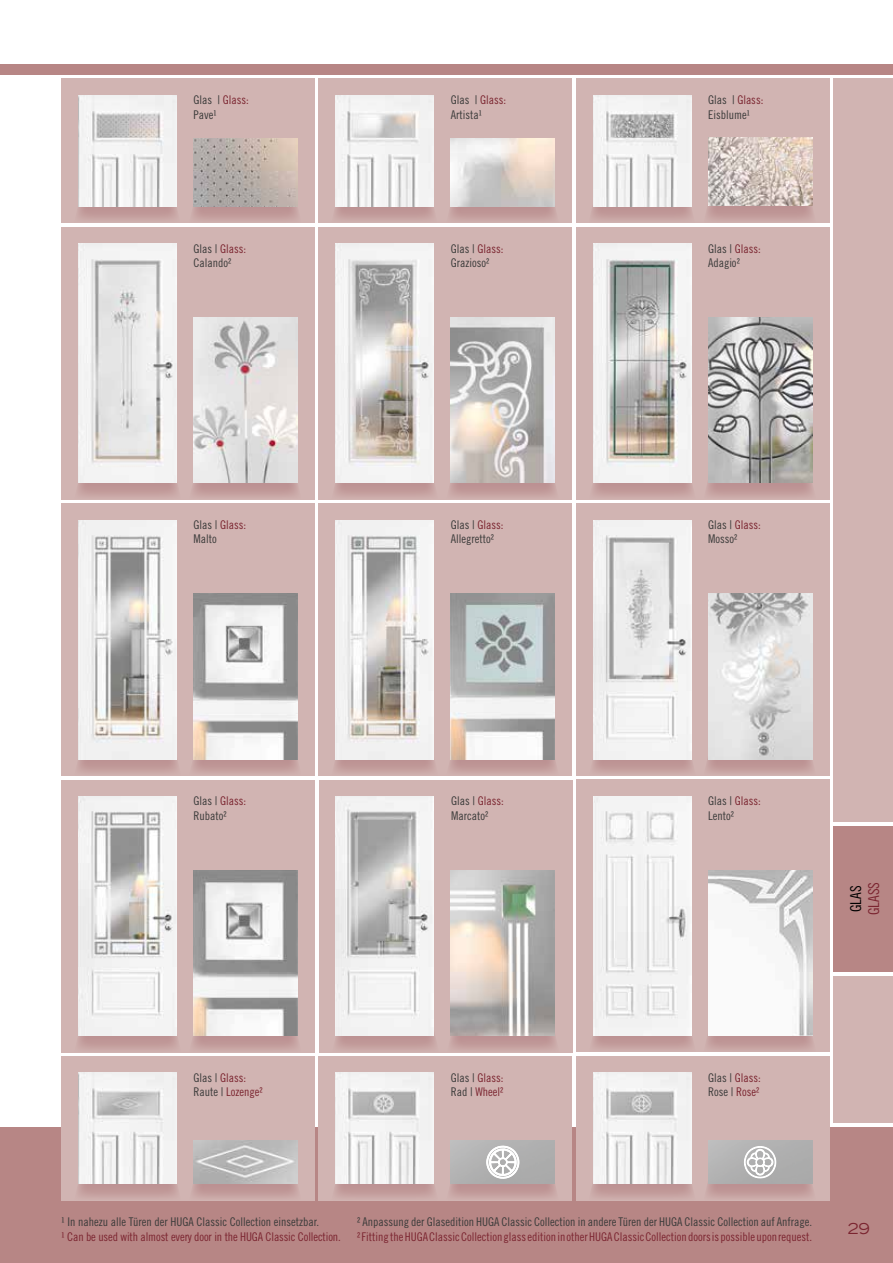
<style>
.page{position:relative;width:893px;height:1263px;background:#fff}
.page>*{position:absolute;margin:0;border:0;box-sizing:border-box;transform-origin:0 0}
.t1{font:15px "Trade Gothic LT Std Cn 18";color:#7b2530}
.t2{font:15px "Trade Gothic LT Std Cn 18";color:#000}
.t3{font:expanded 15px "Trade Gothic LT Std";color:#7b2530}
.t4{font:12px/14.4px "Trade Gothic LT Std Cn 18";color:#3b3b3a}
.t5{font:12px/14.4px "Trade Gothic LT Std Cn 18";color:#7b2530}
.s1{color:#7b2530}
.s2{color:#3b3b3a}
</style>
<div class="page">
<div style="left:0;top:1127px;width:893px;height:136px;background:#b78685"></div>
<div style="left:833px;top:976px;width:60px;height:147px;background:#d1b4b2"></div>
<div style="left:833px;top:826px;width:60px;height:145px;background:#b78685"></div>
<div style="left:833px;top:79px;width:60px;height:743px;background:#d1b4b2"></div>
<div style="left:0;top:64px;width:893px;height:10px;background:#b78685"></div>
<div style="left:319px;top:780px;width:253px;height:272px;background:#d1b4b2"></div>
<div style="left:62px;top:780px;width:253px;height:272px;background:#d1b4b2"></div>
<svg style="left:336px;top:1022px;width:99px;height:28px"></svg>
<svg style="left:78px;top:1022px;width:99px;height:28px"></svg>
<svg style="left:450px;top:1025px;width:105px;height:25px"></svg>
<svg style="left:193px;top:1036px;width:104px;height:14px"></svg>
<img style="left:451px;top:870px;width:104px;height:166px">
<img style="left:335px;top:796px;width:98px;height:240px">
<img style="left:79px;top:796px;width:97px;height:240px">
<div style="left:576px;top:780px;width:253px;height:272px;background:#d1b4b2"></div>
<svg style="left:593px;top:1022px;width:99px;height:27px"></svg>
<div style="left:62px;top:227px;width:253px;height:272px;background:#d1b4b2"></div>
<svg style="left:78px;top:469px;width:99px;height:28px"></svg>
<svg style="left:193px;top:483px;width:104px;height:14px"></svg>
<img style="left:193px;top:317px;width:105px;height:166px">
<div style="left:62px;top:503px;width:253px;height:273px;background:#d1b4b2"></div>
<svg style="left:78px;top:745px;width:99px;height:28px"></svg>
<svg style="left:193px;top:760px;width:105px;height:13px"></svg>
<img style="left:193px;top:593px;width:105px;height:167px">
<img style="left:193px;top:870px;width:105px;height:166px">
<svg style="left:707px;top:1024px;width:106px;height:26px"></svg>
<img style="left:708px;top:870px;width:104px;height:166px">
<div style="left:319px;top:227px;width:253px;height:272px;background:#d1b4b2"></div>
<svg style="left:335px;top:469px;width:99px;height:28px"></svg>
<svg style="left:450px;top:472px;width:105px;height:25px"></svg>
<img style="left:451px;top:317px;width:104px;height:166px">
<div style="left:576px;top:227px;width:253px;height:272px;background:#d1b4b2"></div>
<svg style="left:593px;top:469px;width:99px;height:28px"></svg>
<svg style="left:707px;top:472px;width:106px;height:25px"></svg>
<img style="left:708px;top:317px;width:104px;height:166px">
<img style="left:79px;top:244px;width:97px;height:239px">
<img style="left:335px;top:244px;width:98px;height:239px">
<img style="left:593px;top:244px;width:98px;height:239px">
<img style="left:79px;top:520px;width:97px;height:240px">
<div style="left:319px;top:503px;width:253px;height:273px;background:#d1b4b2"></div>
<svg style="left:335px;top:745px;width:99px;height:28px"></svg>
<svg style="left:450px;top:748px;width:105px;height:25px"></svg>
<img style="left:335px;top:520px;width:98px;height:240px">
<img style="left:451px;top:593px;width:104px;height:167px">
<div style="left:576px;top:503px;width:253px;height:273px;background:#d1b4b2"></div>
<svg style="left:593px;top:745px;width:99px;height:28px"></svg>
<svg style="left:707px;top:748px;width:106px;height:25px"></svg>
<img style="left:708px;top:593px;width:104px;height:167px">
<img style="left:593px;top:520px;width:98px;height:240px">
<img style="left:593px;top:796px;width:98px;height:240px">
<div style="left:62px;top:1056px;width:253px;height:144px;background:#d1b4b2"></div>
<svg style="left:78px;top:1170px;width:99px;height:28px"></svg>
<svg style="left:193px;top:1183px;width:105px;height:15px"></svg>
<img style="left:193px;top:1141px;width:105px;height:42px">
<img style="left:79px;top:1073px;width:97px;height:110px">
<div style="left:576px;top:1056px;width:253px;height:144px;background:#d1b4b2"></div>
<svg style="left:592px;top:1170px;width:100px;height:28px"></svg>
<img style="left:593px;top:1073px;width:98px;height:110px">
<svg style="left:707px;top:1141px;width:106px;height:57px;background:#bab0b0"></svg>
<div style="left:319px;top:1056px;width:253px;height:144px;background:#d1b4b2"></div>
<svg style="left:335px;top:1170px;width:99px;height:28px"></svg>
<img style="left:335px;top:1073px;width:98px;height:110px">
<svg style="left:450px;top:1141px;width:105px;height:57px;background:#bbb2b2"></svg>
<div style="left:62px;top:79px;width:253px;height:144px;background:#d1b4b2"></div>
<svg style="left:78px;top:193px;width:99px;height:27px"></svg>
<svg style="left:193px;top:206px;width:105px;height:15px"></svg>
<img style="left:193px;top:138px;width:105px;height:68px">
<img style="left:79px;top:96px;width:97px;height:110px">
<div style="left:319px;top:79px;width:253px;height:144px;background:#d1b4b2"></div>
<svg style="left:335px;top:193px;width:99px;height:27px"></svg>
<svg style="left:450px;top:195px;width:105px;height:26px"></svg>
<img style="left:451px;top:138px;width:104px;height:68px">
<img style="left:335px;top:96px;width:98px;height:110px">
<div style="left:576px;top:79px;width:253px;height:144px;background:#d1b4b2"></div>
<svg style="left:592px;top:193px;width:100px;height:27px"></svg>
<svg style="left:707px;top:195px;width:106px;height:26px"></svg>
<img style="left:708px;top:138px;width:104px;height:68px">
<img style="left:593px;top:96px;width:98px;height:110px">
<p class="t4" style="left:193px;top:93px;width:57px">Glas | <span class="s1">Glass:<br></span>Pave¹</p>
<p class="t4" style="left:451px;top:93px;width:57px">Glas | <span class="s1">Glass:<br></span>Artista¹</p>
<p class="t4" style="left:708px;top:93px;width:57px">Glas | <span class="s1">Glass:<br></span>Eisblume¹</p>
<p class="t4" style="left:193px;top:241px;width:54px">Glas | <span class="s1">Glass:<br></span>Calando²</p>
<p class="t4" style="left:193px;top:517px;width:54px">Glas | <span class="s1">Glass:<br></span>Malto</p>
<p class="t4" style="left:451px;top:241px;width:54px">Glas | <span class="s1">Glass:<br></span>Grazioso²</p>
<p class="t4" style="left:708px;top:241px;width:54px">Glas | <span class="s1">Glass:<br></span>Adagio²</p>
<p class="t4" style="left:451px;top:517px;width:54px">Glas | <span class="s1">Glass:<br></span>Allegretto²</p>
<p class="t4" style="left:708px;top:517px;width:54px">Glas | <span class="s1">Glass:<br></span>Mosso²</p>
<p class="t4" style="left:193px;top:793px;width:54px">Glas | <span class="s1">Glass:<br></span>Rubato²</p>
<p class="t4" style="left:451px;top:793px;width:54px">Glas | <span class="s1">Glass:<br></span>Marcato²</p>
<p class="t4" style="left:708px;top:793px;width:54px">Glas | <span class="s1">Glass:<br></span>Lento²</p>
<p class="t2" style="left:847px;top:912px;width:28px;rotate:-90deg">Glas</p>
<p class="t1" style="left:865px;top:915px;width:35px;rotate:-90deg">Glass</p>
<p class="t5" style="left:193px;top:1070px;width:71px"><span class="s2">Glas |</span> Glass:<br><span class="s2">Raute |</span> Lozenge²</p>
<p class="t5" style="left:708px;top:1070px;width:54px"><span class="s2">Glas |</span> Glass:<br><span class="s2">Rose |</span> Rose²</p>
<p class="t5" style="left:451px;top:1070px;width:54px"><span class="s2">Glas |</span> Glass:<br><span class="s2">Rad |</span> Wheel²</p>
<p class="t4" style="left:62px;top:1214px;width:259px">¹ In nahezu alle Türen der HUGA Classic Collection einsetzbar.</p>
<p class="t5" style="left:62px;top:1229px;width:281px">¹ Can be used with almost every door in the HUGA Classic Collection.</p>
<p class="t4" style="left:357px;top:1214px;width:456px">² Anpassung der Glasedition HUGA Classic Collection in andere Türen der HUGA Classic Collection auf Anfrage.</p>
<p class="t5" style="left:357px;top:1229px;width:457px">² Fitting the HUGA Classic Collection glass edition in other HUGA Classic Collection doors is possible upon request.</p>
<p class="t3" style="left:848px;top:1219px;width:23px">29</p>
</div>
